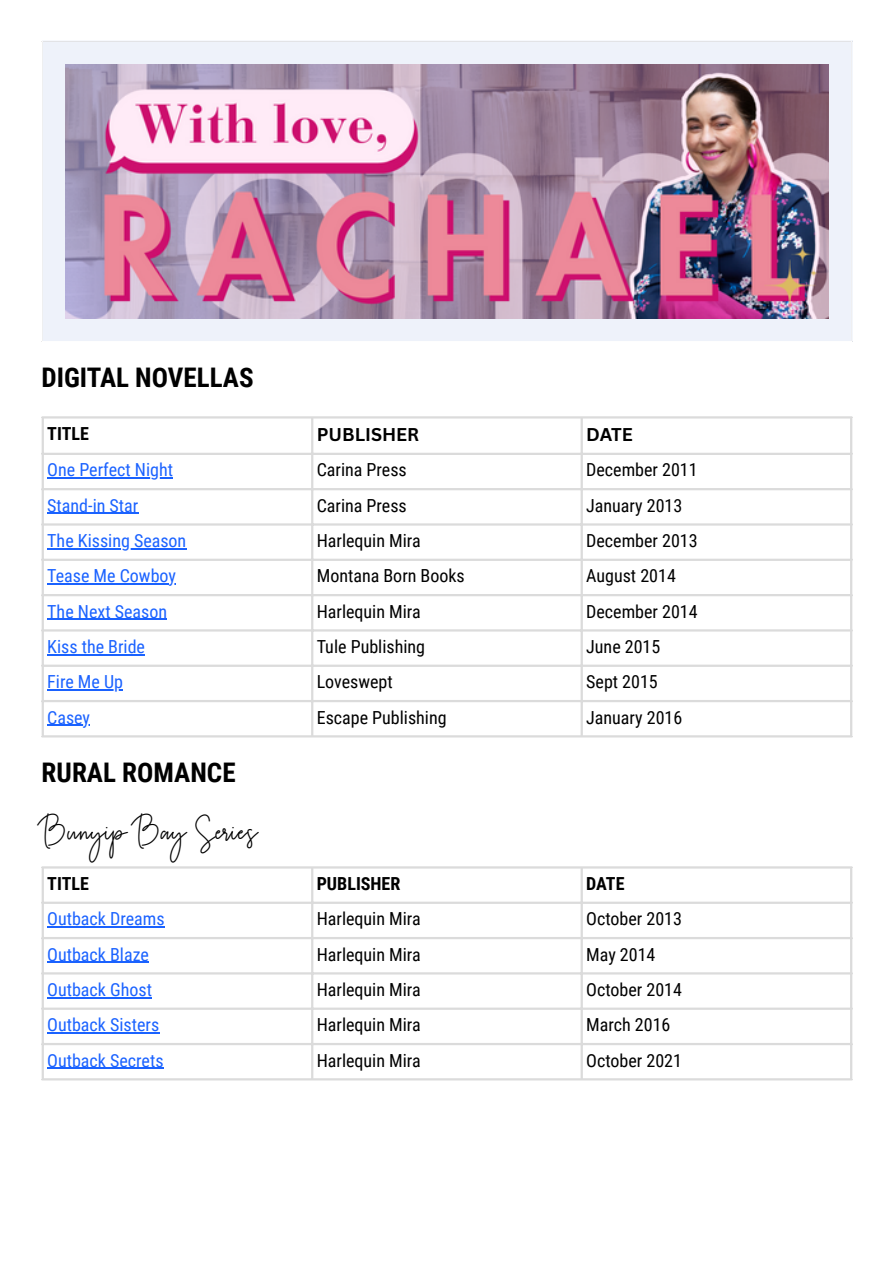
<style>
.page{position:relative;width:894px;height:1263px;background:#fff}
.page>*{position:absolute;margin:0;border:0;box-sizing:border-box;transform-origin:0 0}
.t1{font:700 27px "Roboto Condensed";color:#000}
.t2{font:27px "Kasting Script";color:#000}
.t3{font:18px "Roboto Condensed";color:#000}
.t4{font:18px "Roboto Condensed";color:#1a62ff}
.t5{font:700 18px "Roboto Condensed";color:#000}
.t6{font:700 18px "Canva Sans";color:#000}
</style>
<div class="page">
<div style="left:42px;top:41px;width:809px;height:301px;background:#eef2fa"></div>
<img style="left:65px;top:64px;width:763px;height:254px">
<hr style="left:42px;top:42px;width:1px;height:299px;background:#fff">
<hr style="left:42px;top:40px;width:810px;height:2px;background:#fff">
<hr style="left:42px;top:341px;width:810px;height:1px;background:#fff">
<hr style="left:47px;top:477px;width:126px;height:2px;background:#1a62ff">
<hr style="left:47px;top:513px;width:91px;height:1px;background:#1a62ff">
<hr style="left:47px;top:548px;width:139px;height:1px;background:#1a62ff">
<hr style="left:47px;top:583px;width:129px;height:2px;background:#1a62ff">
<hr style="left:47px;top:619px;width:120px;height:1px;background:#1a62ff">
<hr style="left:47px;top:654px;width:98px;height:1px;background:#1a62ff">
<hr style="left:47px;top:689px;width:76px;height:1px;background:#1a62ff">
<hr style="left:47px;top:725px;width:43px;height:1px;background:#1a62ff">
<hr style="left:42px;top:419px;width:2px;height:316px;background:#dbdbdb">
<hr style="left:311px;top:419px;width:2px;height:316px;background:#dbdbdb">
<hr style="left:580px;top:419px;width:2px;height:316px;background:#dbdbdb">
<hr style="left:849px;top:419px;width:3px;height:316px;background:#dbdbdb">
<hr style="left:42px;top:416px;width:810px;height:3px;background:#dbdbdb">
<hr style="left:42px;top:453px;width:810px;height:2px;background:#dbdbdb">
<hr style="left:42px;top:488px;width:810px;height:2px;background:#dbdbdb">
<hr style="left:42px;top:523px;width:810px;height:3px;background:#dbdbdb">
<hr style="left:42px;top:559px;width:810px;height:2px;background:#dbdbdb">
<hr style="left:42px;top:594px;width:810px;height:2px;background:#dbdbdb">
<hr style="left:42px;top:629px;width:810px;height:3px;background:#dbdbdb">
<hr style="left:42px;top:665px;width:810px;height:2px;background:#dbdbdb">
<hr style="left:42px;top:700px;width:810px;height:2px;background:#dbdbdb">
<hr style="left:42px;top:735px;width:810px;height:2px;background:#dbdbdb">
<hr style="left:47px;top:926px;width:118px;height:1px;background:#1a62ff">
<hr style="left:47px;top:962px;width:102px;height:1px;background:#1a62ff">
<hr style="left:47px;top:997px;width:105px;height:1px;background:#1a62ff">
<hr style="left:47px;top:1032px;width:112px;height:1px;background:#1a62ff">
<hr style="left:47px;top:1068px;width:116px;height:1px;background:#1a62ff">
<hr style="left:42px;top:869px;width:2px;height:209px;background:#dbdbdb">
<hr style="left:311px;top:869px;width:2px;height:209px;background:#dbdbdb">
<hr style="left:580px;top:869px;width:2px;height:209px;background:#dbdbdb">
<hr style="left:849px;top:869px;width:3px;height:209px;background:#dbdbdb">
<hr style="left:42px;top:866px;width:810px;height:3px;background:#dbdbdb">
<hr style="left:42px;top:902px;width:810px;height:2px;background:#dbdbdb">
<hr style="left:42px;top:937px;width:810px;height:2px;background:#dbdbdb">
<hr style="left:42px;top:972px;width:810px;height:2px;background:#dbdbdb">
<hr style="left:42px;top:1008px;width:810px;height:2px;background:#dbdbdb">
<hr style="left:42px;top:1043px;width:810px;height:2px;background:#dbdbdb">
<hr style="left:42px;top:1078px;width:810px;height:2px;background:#dbdbdb">
<h1 class="t1" style="left:42px;top:362px;width:213px">DIGITAL NOVELLAS</h1>
<p class="t5" style="left:47px;top:423px;width:43px">TITLE</p>
<p class="t6" style="left:317px;top:422px;width:104px">PUBLISHER</p>
<p class="t6" style="left:586px;top:422px;width:48px">DATE</p>
<p class="t4" style="left:47px;top:460px;width:127px">One Perfect Night</p>
<p class="t3" style="left:317px;top:460px;width:91px">Carina Press</p>
<p class="t3" style="left:586px;top:460px;width:113px">December 2011</p>
<p class="t4" style="left:47px;top:495px;width:93px">Stand-in Star</p>
<p class="t3" style="left:317px;top:495px;width:91px">Carina Press</p>
<p class="t3" style="left:586px;top:495px;width:98px">January 2013</p>
<p class="t4" style="left:47px;top:530px;width:140px">The Kissing Season</p>
<p class="t3" style="left:317px;top:530px;width:105px">Harlequin Mira</p>
<p class="t3" style="left:586px;top:530px;width:113px">December 2013</p>
<p class="t4" style="left:47px;top:566px;width:130px">Tease Me Cowboy</p>
<p class="t3" style="left:317px;top:566px;width:149px">Montana Born Books</p>
<p class="t3" style="left:586px;top:566px;width:91px">August 2014</p>
<p class="t4" style="left:47px;top:601px;width:121px">The Next Season</p>
<p class="t3" style="left:317px;top:601px;width:105px">Harlequin Mira</p>
<p class="t3" style="left:586px;top:601px;width:113px">December 2014</p>
<p class="t4" style="left:47px;top:636px;width:99px">Kiss the Bride</p>
<p class="t3" style="left:317px;top:636px;width:110px">Tule Publishing</p>
<p class="t3" style="left:586px;top:636px;width:76px">June 2015</p>
<p class="t4" style="left:47px;top:672px;width:77px">Fire Me Up</p>
<p class="t3" style="left:317px;top:672px;width:77px">Loveswept</p>
<p class="t3" style="left:586px;top:672px;width:73px">Sept 2015</p>
<p class="t4" style="left:47px;top:707px;width:44px">Casey</p>
<p class="t3" style="left:317px;top:707px;width:131px">Escape Publishing</p>
<p class="t3" style="left:586px;top:707px;width:98px">January 2016</p>
<h1 class="t1" style="left:42px;top:757px;width:195px">RURAL ROMANCE</h1>
<p class="t2" style="left:42px;top:807px;width:217px">Bunyip Bay Series</p>
<p class="t5" style="left:47px;top:873px;width:43px">TITLE</p>
<p class="t5" style="left:317px;top:873px;width:85px">PUBLISHER</p>
<p class="t5" style="left:586px;top:873px;width:40px">DATE</p>
<p class="t4" style="left:47px;top:909px;width:119px">Outback Dreams</p>
<p class="t3" style="left:317px;top:909px;width:105px">Harlequin Mira</p>
<p class="t3" style="left:586px;top:909px;width:97px">October 2013</p>
<p class="t4" style="left:47px;top:944px;width:103px">Outback Blaze</p>
<p class="t3" style="left:317px;top:944px;width:105px">Harlequin Mira</p>
<p class="t3" style="left:586px;top:944px;width:71px">May 2014</p>
<p class="t4" style="left:47px;top:979px;width:106px">Outback Ghost</p>
<p class="t3" style="left:317px;top:979px;width:105px">Harlequin Mira</p>
<p class="t3" style="left:586px;top:979px;width:97px">October 2014</p>
<p class="t4" style="left:47px;top:1014px;width:113px">Outback Sisters</p>
<p class="t3" style="left:317px;top:1014px;width:105px">Harlequin Mira</p>
<p class="t3" style="left:586px;top:1014px;width:86px">March 2016</p>
<p class="t4" style="left:47px;top:1050px;width:118px">Outback Secrets</p>
<p class="t3" style="left:317px;top:1050px;width:105px">Harlequin Mira</p>
<p class="t3" style="left:586px;top:1050px;width:97px">October 2021</p>
</div>
